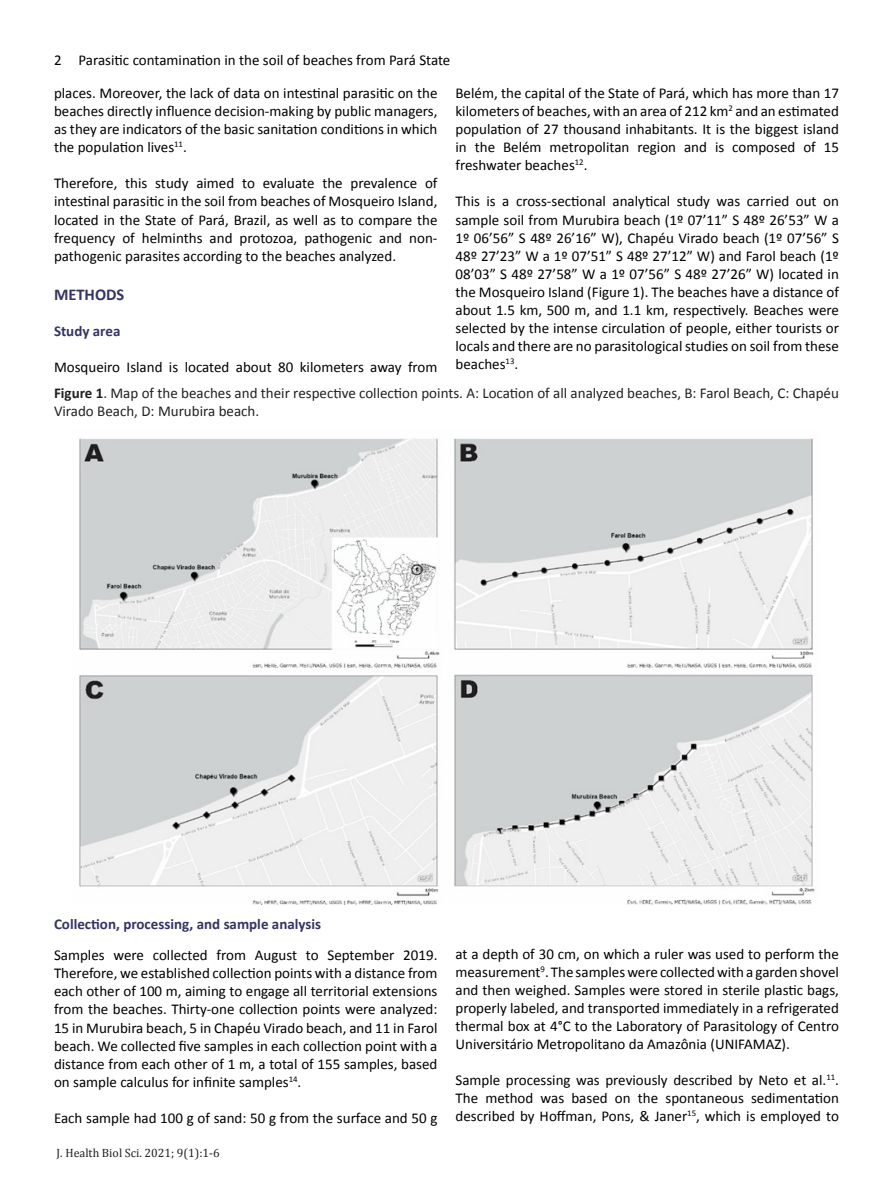
<style>
.page{position:relative;width:893px;height:1191px;background:#fff}
.page>*{position:absolute;margin:0;border:0;box-sizing:border-box;transform-origin:0 0}
.t1{font:700 16.5px "Calibri";color:#343465}
.t2{font:15px/18px "Calibri";color:#000;text-align:justify}
.t3{font:15px/18px "Calibri";color:#231f20}
.t4{font:700 15px "Calibri";color:#343465}
.t5{font:12px "Cambria";color:#231f20}
.s1{font-weight:700}
</style>
<div class="page">
<img style="left:79px;top:438px;width:736px;height:466px">
<p class="t2" style="left:54px;top:51px;width:398px">2 Parasitic contamination in the soil of beaches from Pará State</p>
<p class="t2" style="left:54px;top:84px;width:385px">places. Moreover, the lack of data on intestinal parasitic on the beaches directly influence decision-making by public managers, as they are indicators of the basic sanitation conditions in which the population lives<sup>11</sup>.</p>
<p class="t2" style="left:54px;top:174px;width:385px">Therefore, this study aimed to evaluate the prevalence of intestinal parasitic in the soil from beaches of Mosqueiro Island, located in the State of Pará, Brazil, as well as to compare the frequency of helminths and protozoa, pathogenic and non&shy;pathogenic parasites according to the beaches analyzed.</p>
<p class="t1" style="left:54px;top:284px;width:72px">METHODS</p>
<p class="t4" style="left:54px;top:321px;width:68px">Study area</p>
<p class="t2" style="left:54px;top:358px;width:385px">Mosqueiro Island is located about 80 kilometers away from</p>
<p class="t2" style="left:455px;top:84px;width:385px">Belém, the capital of the State of Pará, which has more than 17 kilometers of beaches, with an area of 212 km<sup>2</sup> and an estimated population of 27 thousand inhabitants. It is the biggest island in the Belém metropolitan region and is composed of 15 freshwater beaches<sup>12</sup>.</p>
<p class="t2" style="left:455px;top:192px;width:385px">This is a cross-sectional analytical study was carried out on sample soil from Murubira beach (1º 07’11” S 48º 26’53” W a 1º 06’56” S 48º 26’16” W), Chapéu Virado beach (1º 07’56” S 48º 27’23” W a 1º 07’51” S 48º 27’12” W) and Farol beach (1º 08’03” S 48º 27’58” W a 1º 07’56” S 48º 27’26” W) located in the Mosqueiro Island (Figure 1). The beaches have a distance of about 1.5 km, 500 m, and 1.1 km, respectively. Beaches were selected by the intense circulation of people, either tourists or locals and there are no parasitological studies on soil from these beaches<sup>13</sup>.</p>
<p class="t3" style="left:54px;top:384px;width:786px"><span class="s1">Figure 1</span>. Map of the beaches and their respective collection points. A: Location of all analyzed beaches, B: Farol Beach, C: Chapéu<br>Virado Beach, D: Murubira beach.</p>
<p class="t4" style="left:54px;top:914px;width:269px">Collection, processing, and sample analysis</p>
<p class="t2" style="left:54px;top:946px;width:385px">Samples were collected from August to September 2019.<br>Therefore, we established collection points with a distance from each other of 100 m, aiming to engage all territorial extensions from the beaches. Thirty-one collection points were analyzed:<br>15 in Murubira beach, 5 in Chapéu Virado beach, and 11 in Farol beach. We collected five samples in each collection point with a distance from each other of 1 m, a total of 155 samples, based on sample calculus for infinite samples<sup>14</sup>.</p>
<p class="t2" style="left:54px;top:1108px;width:385px">Each sample had 100 g of sand: 50 g from the surface and 50 g</p>
<p class="t5" style="left:57px;top:1145px;width:165px">J. Health Biol Sci. 2021; 9(1):1-6</p>
<p class="t2" style="left:455px;top:944px;width:385px">at a depth of 30 cm, on which a ruler was used to perform the measurement<sup>9</sup>. The samples were collected with a garden shovel and then weighed. Samples were stored in sterile plastic bags, properly labeled, and transported immediately in a refrigerated thermal box at 4°C to the Laboratory of Parasitology of Centro Universitário Metropolitano da Amazônia (UNIFAMAZ).</p>
<p class="t2" style="left:455px;top:1070px;width:385px">Sample processing was previously described by Neto et al.<sup>11</sup>.<br>The method was based on the spontaneous sedimentation described by Hoffman, Pons, &amp; Janer<sup>15</sup>, which is employed to</p>
</div>
